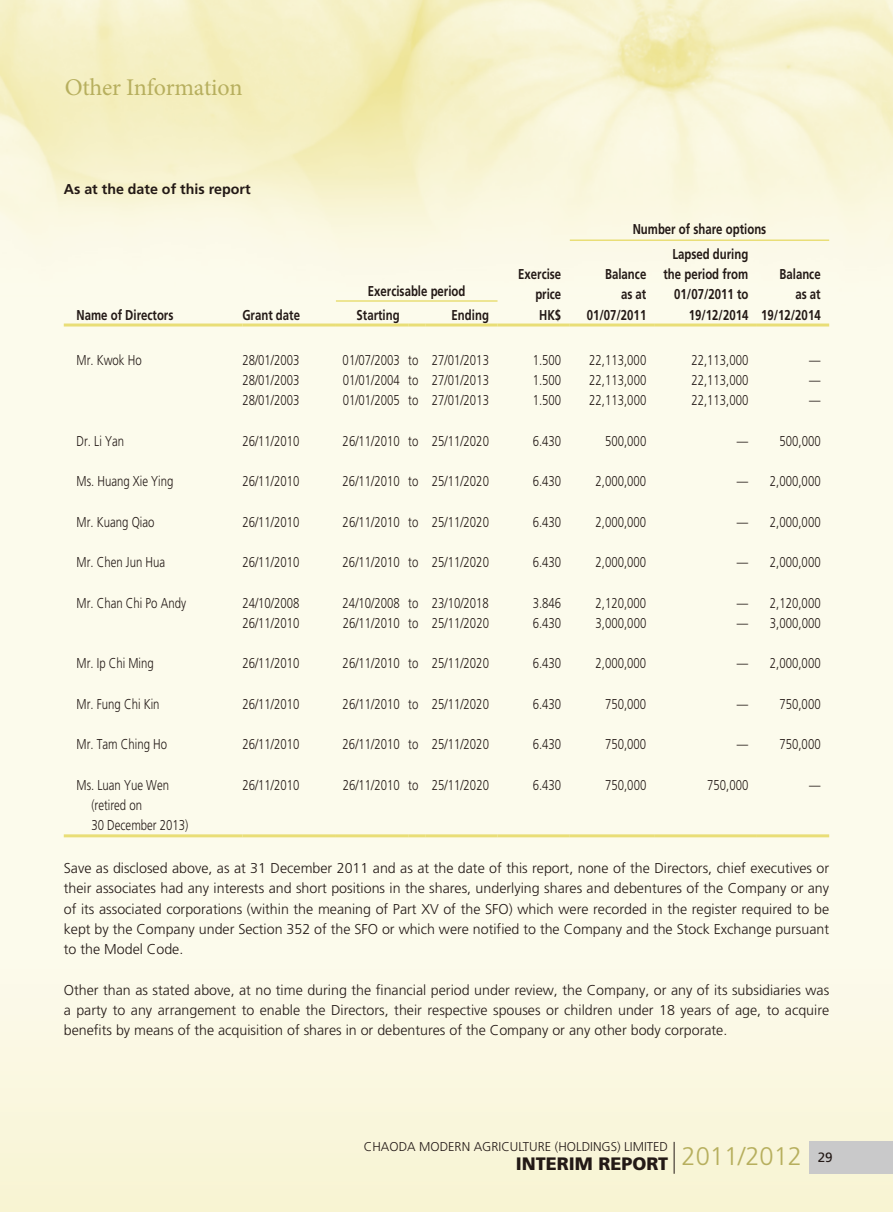
<style>
.page{position:relative;width:893px;height:1212px;background:#fff}
.page>*{position:absolute;margin:0;border:0;box-sizing:border-box;transform-origin:0 0}
.t1{font:300 25.5px "Frutiger LT Std";color:#b7af5e}
.t2{font:24px "Minion Pro";letter-spacing:-.01em;color:#b7af5e}
.t3{font:900 18px "Frutiger LT Std";color:#231916}
.t4{font:300 14.25px/20.2px "Frutiger LT Std";color:#231916;scale:.8 1}
.t5{font:300 14.25px/20.2px "Frutiger LT Std";color:#231916;text-align:justify}
.t6{font:700 14.25px/20.2px "Frutiger LT Std";color:#231916;text-align:right;scale:.8 1}
.t7{font:700 14.25px "Frutiger LT Std";color:#231916}
.t8{font:300 12.75px "Frutiger LT Std";color:#231916}
.s1{font-weight:400;font-size:13.5px;color:#231916}
</style>
<div class="page">
<div style="left:809px;top:1141px;width:84px;height:33px;background:#c9c9ca"></div>
<hr style="left:674px;top:1142px;width:1px;height:32px;background:#231916">
<hr style="left:570px;top:239px;width:259px;height:2px;background:#e9de77">
<hr style="left:336px;top:300px;width:161px;height:2px;background:#e9de77">
<hr style="left:64px;top:323px;width:178px;height:3px;background:#e9de77">
<hr style="left:242px;top:323px;width:94px;height:3px;background:#e9de77">
<hr style="left:336px;top:323px;width:72px;height:3px;background:#e9de77">
<hr style="left:408px;top:323px;width:17px;height:3px;background:#e9de77">
<hr style="left:425px;top:323px;width:72px;height:3px;background:#e9de77">
<hr style="left:497px;top:323px;width:73px;height:3px;background:#e9de77">
<hr style="left:570px;top:323px;width:85px;height:3px;background:#e9de77">
<hr style="left:655px;top:323px;width:102px;height:3px;background:#e9de77">
<hr style="left:757px;top:323px;width:72px;height:3px;background:#e9de77">
<hr style="left:64px;top:834px;width:178px;height:3px;background:#e9de77">
<hr style="left:242px;top:834px;width:94px;height:3px;background:#e9de77">
<hr style="left:336px;top:834px;width:72px;height:3px;background:#e9de77">
<hr style="left:408px;top:834px;width:17px;height:3px;background:#e9de77">
<hr style="left:425px;top:834px;width:72px;height:3px;background:#e9de77">
<hr style="left:497px;top:834px;width:73px;height:3px;background:#e9de77">
<hr style="left:570px;top:834px;width:85px;height:3px;background:#e9de77">
<hr style="left:655px;top:834px;width:102px;height:3px;background:#e9de77">
<hr style="left:757px;top:834px;width:72px;height:3px;background:#e9de77">
<h2 class="t2" style="left:65px;top:78px;width:179px">Other Information</h2>
<p class="t7" style="left:64px;top:182px;width:188px">As at the date of this report</p>
<p class="t6" style="left:368px;top:281px;width:123px">Exercisable period</p>
<p class="t6" style="left:633px;top:220px;width:169px">Number of share options</p>
<p class="t6" style="left:518px;top:265px;width:55px">Exercise price</p>
<p class="t6" style="left:605px;top:265px;width:53px">Balance as at</p>
<p class="t6" style="left:663px;top:244px;width:108px">Lapsed during the period from<br>01/07/2011 to</p>
<p class="t6" style="left:779px;top:265px;width:53px">Balance as at</p>
<p class="t6" style="left:77px;top:305px;width:123px">Name of Directors</p>
<p class="t6" style="left:242px;top:305px;width:74px">Grant date</p>
<p class="t6" style="left:357px;top:305px;width:55px">Starting</p>
<p class="t6" style="left:452px;top:305px;width:48px">Ending</p>
<p class="t6" style="left:539px;top:305px;width:29px">HK$</p>
<p class="t6" style="left:587px;top:305px;width:76px">01/07/2011</p>
<p class="t6" style="left:689px;top:305px;width:166px">19/12/2014 19/12/2014</p>
<p class="t4" style="left:77px;top:350px;width:83px">Mr. Kwok Ho</p>
<p class="t4" style="left:242px;top:350px;width:73px">28/01/2003</p>
<p class="t4" style="left:343px;top:350px;width:184px">01/07/2003 to 27/01/2013</p>
<p class="t4" style="left:533px;top:350px;width:37px">1.500</p>
<p class="t4" style="left:589px;top:350px;width:73px">22,113,000</p>
<p class="t4" style="left:691px;top:350px;width:73px">22,113,000</p>
<p class="t4" style="left:809px;top:350px;width:16px">—</p>
<p class="t4" style="left:242px;top:371px;width:73px">28/01/2003</p>
<p class="t4" style="left:343px;top:371px;width:184px">01/01/2004 to 27/01/2013</p>
<p class="t4" style="left:533px;top:371px;width:37px">1.500</p>
<p class="t4" style="left:589px;top:371px;width:73px">22,113,000</p>
<p class="t4" style="left:691px;top:371px;width:73px">22,113,000</p>
<p class="t4" style="left:809px;top:371px;width:16px">—</p>
<p class="t4" style="left:242px;top:391px;width:73px">28/01/2003</p>
<p class="t4" style="left:343px;top:391px;width:184px">01/01/2005 to 27/01/2013</p>
<p class="t4" style="left:533px;top:391px;width:37px">1.500</p>
<p class="t4" style="left:589px;top:391px;width:73px">22,113,000</p>
<p class="t4" style="left:691px;top:391px;width:73px">22,113,000</p>
<p class="t4" style="left:809px;top:391px;width:16px">—</p>
<p class="t4" style="left:77px;top:431px;width:61px">Dr. Li Yan</p>
<p class="t4" style="left:242px;top:431px;width:73px">26/11/2010</p>
<p class="t4" style="left:343px;top:431px;width:184px">26/11/2010 to 25/11/2020</p>
<p class="t4" style="left:533px;top:431px;width:37px">6.430</p>
<p class="t4" style="left:605px;top:431px;width:53px">500,000</p>
<p class="t4" style="left:737px;top:431px;width:106px">— 500,000</p>
<p class="t4" style="left:77px;top:472px;width:123px">Ms. Huang Xie Ying</p>
<p class="t4" style="left:242px;top:472px;width:73px">26/11/2010</p>
<p class="t4" style="left:343px;top:472px;width:184px">26/11/2010 to 25/11/2020</p>
<p class="t4" style="left:533px;top:472px;width:37px">6.430</p>
<p class="t4" style="left:596px;top:472px;width:65px">2,000,000</p>
<p class="t4" style="left:737px;top:472px;width:106px">— 2,000,000</p>
<p class="t4" style="left:77px;top:512px;width:99px">Mr. Kuang Qiao</p>
<p class="t4" style="left:242px;top:512px;width:73px">26/11/2010</p>
<p class="t4" style="left:343px;top:512px;width:184px">26/11/2010 to 25/11/2020</p>
<p class="t4" style="left:533px;top:512px;width:37px">6.430</p>
<p class="t4" style="left:596px;top:512px;width:65px">2,000,000</p>
<p class="t4" style="left:737px;top:512px;width:106px">— 2,000,000</p>
<p class="t4" style="left:77px;top:553px;width:112px">Mr. Chen Jun Hua</p>
<p class="t4" style="left:242px;top:553px;width:73px">26/11/2010</p>
<p class="t4" style="left:343px;top:553px;width:184px">26/11/2010 to 25/11/2020</p>
<p class="t4" style="left:533px;top:553px;width:37px">6.430</p>
<p class="t4" style="left:596px;top:553px;width:65px">2,000,000</p>
<p class="t4" style="left:737px;top:553px;width:106px">— 2,000,000</p>
<p class="t4" style="left:77px;top:593px;width:139px">Mr. Chan Chi Po Andy</p>
<p class="t4" style="left:242px;top:593px;width:73px">24/10/2008</p>
<p class="t4" style="left:343px;top:593px;width:184px">24/10/2008 to 23/10/2018</p>
<p class="t4" style="left:533px;top:593px;width:37px">3.846</p>
<p class="t4" style="left:596px;top:593px;width:65px">2,120,000</p>
<p class="t4" style="left:737px;top:593px;width:106px">— 2,120,000</p>
<p class="t4" style="left:242px;top:614px;width:73px">26/11/2010</p>
<p class="t4" style="left:343px;top:614px;width:184px">26/11/2010 to 25/11/2020</p>
<p class="t4" style="left:533px;top:614px;width:37px">6.430</p>
<p class="t4" style="left:596px;top:614px;width:65px">3,000,000</p>
<p class="t4" style="left:737px;top:614px;width:106px">— 3,000,000</p>
<p class="t4" style="left:77px;top:654px;width:98px">Mr. Ip Chi Ming</p>
<p class="t4" style="left:242px;top:654px;width:73px">26/11/2010</p>
<p class="t4" style="left:343px;top:654px;width:184px">26/11/2010 to 25/11/2020</p>
<p class="t4" style="left:533px;top:654px;width:37px">6.430</p>
<p class="t4" style="left:596px;top:654px;width:65px">2,000,000</p>
<p class="t4" style="left:737px;top:654px;width:106px">— 2,000,000</p>
<p class="t4" style="left:77px;top:695px;width:105px">Mr. Fung Chi Kin</p>
<p class="t4" style="left:242px;top:695px;width:73px">26/11/2010</p>
<p class="t4" style="left:343px;top:695px;width:184px">26/11/2010 to 25/11/2020</p>
<p class="t4" style="left:533px;top:695px;width:37px">6.430</p>
<p class="t4" style="left:605px;top:695px;width:53px">750,000</p>
<p class="t4" style="left:737px;top:695px;width:106px">— 750,000</p>
<p class="t4" style="left:77px;top:735px;width:115px">Mr. Tam Ching Ho</p>
<p class="t4" style="left:242px;top:735px;width:73px">26/11/2010</p>
<p class="t4" style="left:343px;top:735px;width:184px">26/11/2010 to 25/11/2020</p>
<p class="t4" style="left:533px;top:735px;width:37px">6.430</p>
<p class="t4" style="left:605px;top:735px;width:53px">750,000</p>
<p class="t4" style="left:737px;top:735px;width:106px">— 750,000</p>
<p class="t4" style="left:91px;top:776px;width:123px;text-indent:-15px">Ms. Luan Yue Wen (retired on<br>30 December 2013)</p>
<p class="t4" style="left:242px;top:776px;width:73px">26/11/2010</p>
<p class="t4" style="left:343px;top:776px;width:184px">26/11/2010 to 25/11/2020</p>
<p class="t4" style="left:533px;top:776px;width:37px">6.430</p>
<p class="t4" style="left:605px;top:776px;width:53px">750,000</p>
<p class="t4" style="left:707px;top:776px;width:53px">750,000</p>
<p class="t4" style="left:809px;top:776px;width:16px">—</p>
<p class="t5" style="left:64px;top:859px;width:767px">Save as disclosed above, as at 31 December 2011 and as at the date of this report, none of the Directors, chief executives or their associates had any interests and short positions in the shares, underlying shares and debentures of the Company or any of its associated corporations (within the meaning of Part XV of the SFO) which were recorded in the register required to be kept by the Company under Section 352 of the SFO or which were notified to the Company and the Stock Exchange pursuant to the Model Code.</p>
<p class="t5" style="left:64px;top:980px;width:767px">Other than as stated above, at no time during the financial period under review, the Company, or any of its subsidiaries was a party to any arrangement to enable the Directors, their respective spouses or children under 18 years of age, to acquire benefits by means of the acquisition of shares in or debentures of the Company or any other body corporate.</p>
<p class="t8" style="left:364px;top:1140px;width:306px">CHAODA MODERN AGRICULTURE (HOLDINGS) LIMITED</p>
<p class="t3" style="left:516px;top:1155px;width:154px">INTERIM REPORT</p>
<h1 class="t1" style="left:682px;top:1144px;width:153px">2011/2012 <span class="s1">29</span></h1>
</div>
